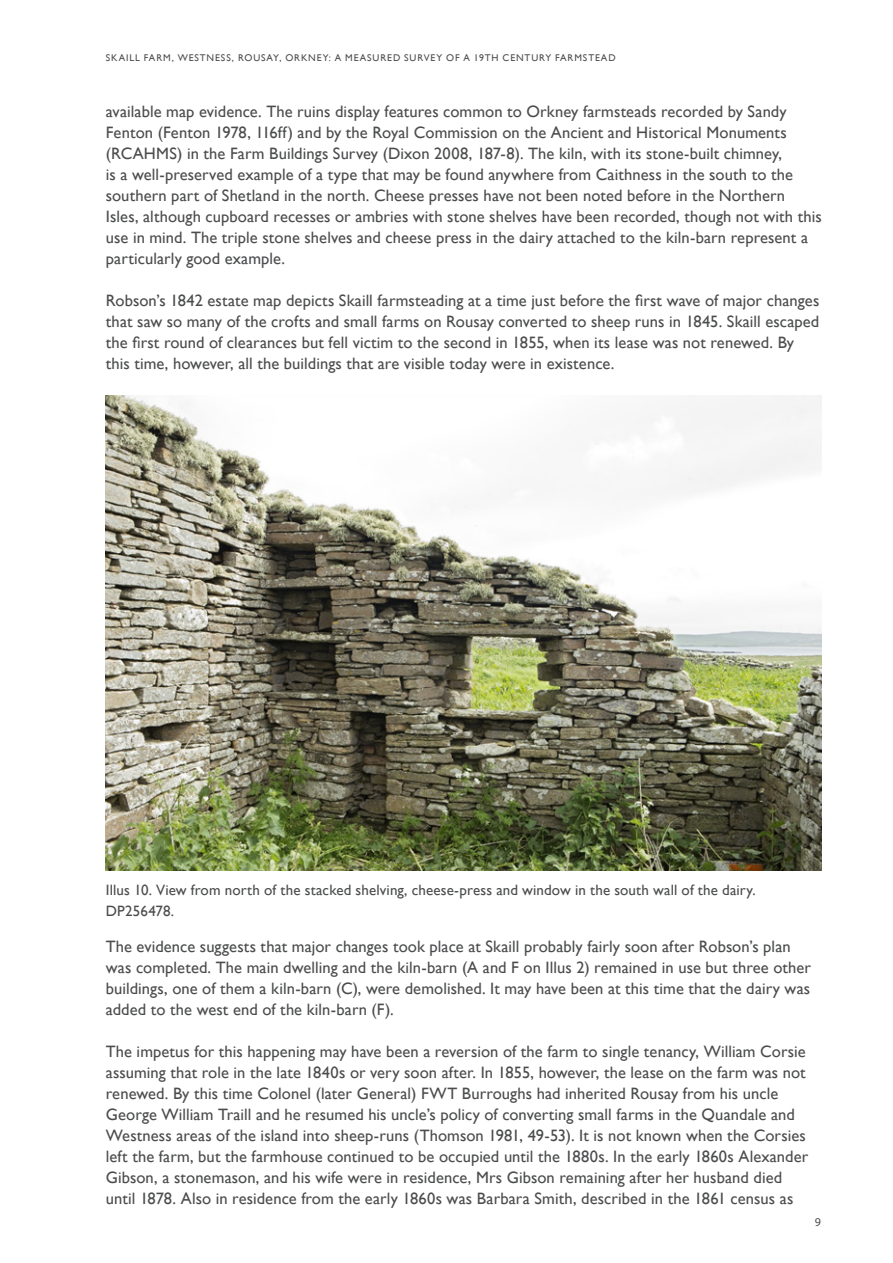
<style>
.page{position:relative;width:893px;height:1263px;background:#fff}
.page>*{position:absolute;margin:0;border:0;box-sizing:border-box;transform-origin:0 0}
._02_1st_SUBHEADS{font:16.5px/21px "Gill Sans";letter-spacing:.005em;color:#4b4c4d}
._02_1st_SUBHEADS-2{font:15px/21px "Gill Sans";letter-spacing:.01em;color:#4b4c4d}
.t1{font:12px "Myriad Pro";color:#4b4c4d}
.t2{font:9.75px "Gill Sans";letter-spacing:.09em;color:#4b4c4d}
</style>
<div class="page">
<img style="left:106px;top:395px;width:716px;height:476px">
<p class="t2" style="left:106px;top:52px;width:511px">SKAILL FARM, WESTNESS, ROUSAY, ORKNEY: A MEASURED SURVEY OF A 19TH CENTURY FARMSTEAD</p>
<p class="_02_1st_SUBHEADS" style="left:106px;top:102px;width:717px">available map evidence. The ruins display features common to Orkney farmsteads recorded by Sandy Fenton (Fenton 1978, 116ff) and by the Royal Commission on the Ancient and Historical Monuments (RCAHMS) in the Farm Buildings Survey (Dixon 2008, 187-8). The kiln, with its stone-built chimney,<br>is a well-preserved example of a type that may be found anywhere from Caithness in the south to the southern part of Shetland in the north. Cheese presses have not been noted before in the Northern Isles, although cupboard recesses or ambries with stone shelves have been recorded, though not with this use in mind. The triple stone shelves and cheese press in the dairy attached to the kiln-barn represent a particularly good example.</p>
<p class="_02_1st_SUBHEADS" style="left:106px;top:291px;width:715px">Robson’s 1842 estate map depicts Skaill farmsteading at a time just before the first wave of major changes that saw so many of the crofts and small farms on Rousay converted to sheep runs in 1845. Skaill escaped the first round of clearances but fell victim to the second in 1855, when its lease was not renewed. By this time, however, all the buildings that are visible today were in existence.</p>
<p class="_02_1st_SUBHEADS-2" style="left:106px;top:880px;width:651px">Illus 10. View from north of the stacked shelving, cheese-press and window in the south wall of the dairy.<br>DP256478.</p>
<p class="_02_1st_SUBHEADS" style="left:106px;top:936px;width:707px">The evidence suggests that major changes took place at Skaill probably fairly soon after Robson’s plan was completed. The main dwelling and the kiln-barn (A and F on Illus 2) remained in use but three other buildings, one of them a kiln-barn (C), were demolished. It may have been at this time that the dairy was added to the west end of the kiln-barn (F).</p>
<p class="_02_1st_SUBHEADS" style="left:106px;top:1041px;width:704px">The impetus for this happening may have been a reversion of the farm to single tenancy, William Corsie assuming that role in the late 1840s or very soon after. In 1855, however, the lease on the farm was not renewed. By this time Colonel (later General) FWT Burroughs had inherited Rousay from his uncle George William Traill and he resumed his uncle’s policy of converting small farms in the Quandale and Westness areas of the island into sheep-runs (Thomson 1981, 49-53). It is not known when the Corsies left the farm, but the farmhouse continued to be occupied until the 1880s. In the early 1860s Alexander Gibson, a stonemason, and his wife were in residence, Mrs Gibson remaining after her husband died until 1878. Also in residence from the early 1860s was Barbara Smith, described in the 1861 census as</p>
<p class="t1" style="left:815px;top:1214px;width:8px">9</p>
</div>
